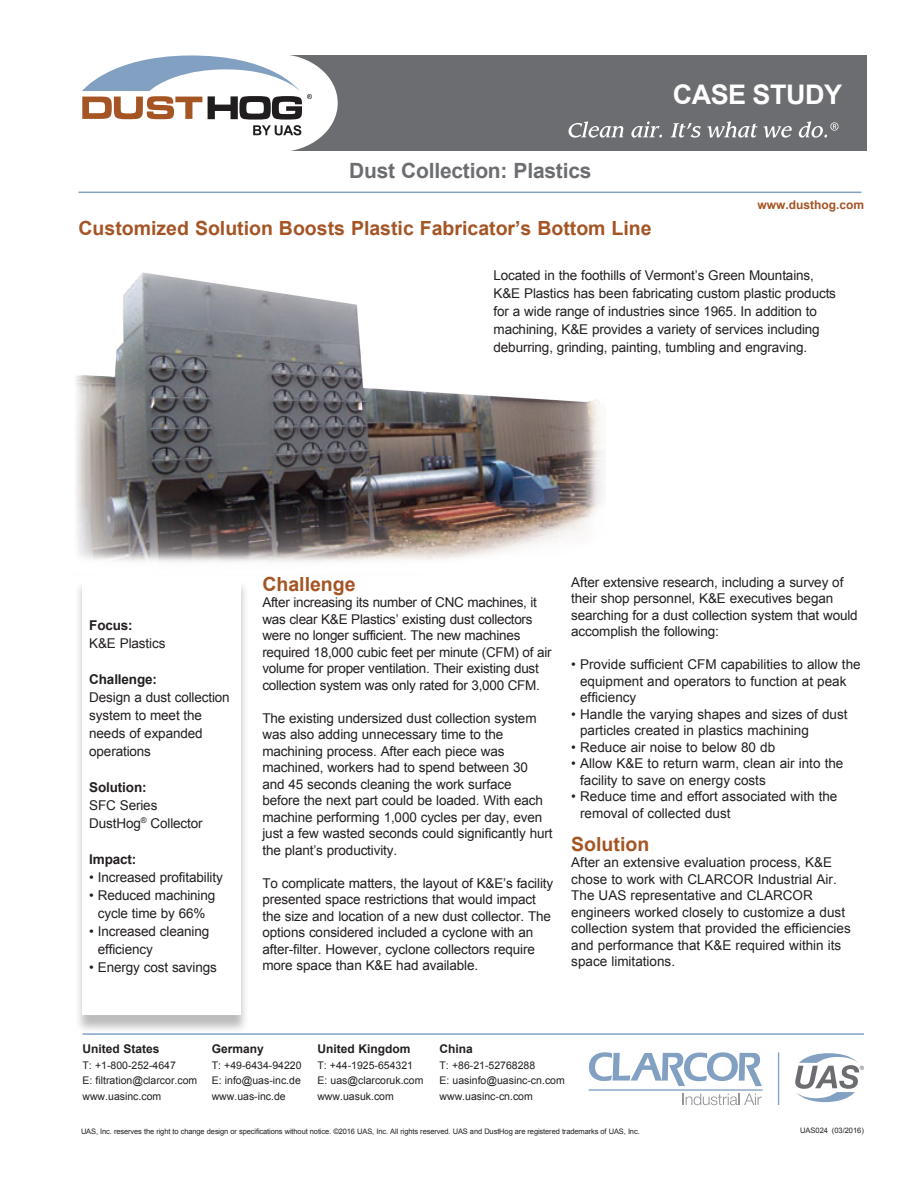
<style>
.page{position:relative;width:918px;height:1188px;background:#fff}
.page>*{position:absolute;margin:0;border:0;box-sizing:border-box;transform-origin:0 0}
.t1{font:700 27px "Arial";letter-spacing:-.02em;color:#fff}
.Product_Service_Name{font:700 21px "Arial";letter-spacing:-.01em;color:#6c6d70}
.Level_1_header{font:700 19.5px "Arial";color:#a55424}
.Level_1_header-2{font:13.5px/16.5px "Arial";letter-spacing:-.01em;color:#231f20}
.Level_1_header-3{font:700 13.5px "Arial";letter-spacing:-.01em;color:#231f20}
.Body{font:700 12px "Arial";color:#231f20}
.Level_1_header-4{font:700 12px "Arial";color:#a55424}
.Body-2{font:10.5px "Arial";color:#231f20}
.t2{font:7.5px "Arial";letter-spacing:-.015em;color:#231f20}
</style>
<div class="page">
<img style="left:75px;top:272px;width:531px;height:290px">
<hr style="left:79px;top:192px;width:783px;height:1px;background:#82a0c2">
<hr style="left:82px;top:1033px;width:782px;height:2px;background:#82a0c2">
<div style="left:153px;top:55px;width:714px;height:96px;background:#6c6d70"></div>
<svg style="left:569px;top:121px;width:54px;height:17px"></svg>
<svg style="left:631px;top:121px;width:31px;height:17px"></svg>
<svg style="left:671px;top:123px;width:30px;height:15px"></svg>
<svg style="left:707px;top:121px;width:85px;height:17px"></svg>
<svg style="left:799px;top:121px;width:40px;height:17px"></svg>
<div style="left:217px;top:54px;width:121px;height:98px;background:#fff;border-radius:50%"></div>
<div style="left:118px;top:55px;width:159px;height:97px;background:#fff"></div>
<svg style="left:82px;top:56px;width:230px;height:79px"></svg>
<svg style="left:683px;top:1094px;width:79px;height:11px"></svg>
<svg style="left:589px;top:1052px;width:173px;height:34px"></svg>
<hr style="left:589px;top:1089px;width:174px;height:2px;background:#82a0c2">
<hr style="left:778px;top:1052px;width:1px;height:53px;background:#82a0c2">
<svg style="left:795px;top:1053px;width:69px;height:49px"></svg>
<div style="left:74px;top:579px;width:175px;height:455px;background:#231f20;opacity:.3"></div>
<div style="left:82px;top:577px;width:159px;height:438px;background:#fff"></div>
<p class="t1" style="left:673px;top:76px;width:171px">CASE STUDY</p>
<p class="Product_Service_Name" style="left:349px;top:157px;width:244px">Dust Collection: Plastics</p>
<p class="Level_1_header" style="left:79px;top:215px;width:575px">Customized Solution Boosts Plastic Fabricator’s Bottom Line</p>
<p class="Level_1_header-4" style="left:757px;top:196px;width:108px">www.dusthog.com</p>
<p class="Level_1_header-2" style="left:494px;top:266px;width:344px;line-height:18px">Located in the foothills of Vermont’s Green Mountains, K&amp;E Plastics has been fabricating custom plastic products for a wide range of industries since 1965. In addition to machining, K&amp;E provides a variety of services including deburring, grinding, painting, tumbling and engraving.</p>
<p class="Level_1_header-3" style="left:89px;top:616px;width:45px">Focus:</p>
<p class="Level_1_header-2" style="left:89px;top:635px;width:78px">K&amp;E Plastics</p>
<p class="Level_1_header-3" style="left:89px;top:670px;width:69px">Challenge:</p>
<p class="Level_1_header-2" style="left:89px;top:688px;width:142px;line-height:18px">Design a dust collection system to meet the needs of expanded operations</p>
<p class="Level_1_header-3" style="left:89px;top:778px;width:59px">Solution:</p>
<p class="Level_1_header-2" style="left:89px;top:797px;width:70px">SFC Series</p>
<p class="Level_1_header-2" style="left:89px;top:815px;width:115px">DustHog<sup>®</sup> Collector</p>
<p class="Level_1_header-3" style="left:89px;top:850px;width:49px">Impact:</p>
<p class="Level_1_header-2" style="left:89px;top:869px;width:135px">• Increased profitability</p>
<p class="Level_1_header-2" style="left:89px;top:886px;width:128px;line-height:18px;text-align:center">• Reduced machining cycle time by 66%</p>
<p class="Level_1_header-2" style="left:98px;top:922px;width:113px;line-height:18px;text-indent:-9px">• Increased cleaning efficiency</p>
<p class="Level_1_header-2" style="left:89px;top:959px;width:129px">• Energy cost savings</p>
<p class="Level_1_header" style="left:262px;top:571px;width:95px">Challenge</p>
<p class="Level_1_header-2" style="left:262px;top:595px;width:291px">After increasing its number of CNC machines, it was clear K&amp;E Plastics’ existing dust collectors were no longer sufficient. The new machines required 18,000 cubic feet per minute (CFM) of air volume for proper ventilation. Their existing dust collection system was only rated for 3,000 CFM.</p>
<p class="Level_1_header-2" style="left:262px;top:710px;width:292px">The existing undersized dust collection system was also adding unnecessary time to the machining process. After each piece was machined, workers had to spend between 30 and 45 seconds cleaning the work surface<br>before the next part could be loaded. With each machine performing 1,000 cycles per day, even just a few wasted seconds could significantly hurt the plant’s productivity.</p>
<p class="Level_1_header-2" style="left:262px;top:875px;width:292px">To complicate matters, the layout of K&amp;E’s facility presented space restrictions that would impact the size and location of a new dust collector. The options considered included a cyclone with an after-filter. However, cyclone collectors require more space than K&amp;E had available.</p>
<p class="Level_1_header-2" style="left:571px;top:574px;width:288px">After extensive research, including a survey of their shop personnel, K&amp;E executives began searching for a dust collection system that would accomplish the following:</p>
<p class="Level_1_header-2" style="left:580px;top:656px;width:282px;text-indent:-9px">• Provide sufficient CFM capabilities to allow the equipment and operators to function at peak efficiency</p>
<p class="Level_1_header-2" style="left:580px;top:706px;width:269px;text-indent:-9px">• Handle the varying shapes and sizes of dust particles created in plastics machining</p>
<p class="Level_1_header-2" style="left:571px;top:739px;width:205px">• Reduce air noise to below 80 db</p>
<p class="Level_1_header-2" style="left:580px;top:755px;width:265px;text-indent:-9px">• Allow K&amp;E to return warm, clean air into the facility to save on energy costs</p>
<p class="Level_1_header-2" style="left:580px;top:788px;width:259px;text-indent:-9px">• Reduce time and effort associated with the removal of collected dust</p>
<p class="Level_1_header" style="left:571px;top:831px;width:80px">Solution</p>
<p class="Level_1_header-2" style="left:571px;top:854px;width:281px">After an extensive evaluation process, K&amp;E chose to work with CLARCOR Industrial Air.<br>The UAS representative and CLARCOR engineers worked closely to customize a dust collection system that provided the efficiencies and performance that K&amp;E required within its space limitations.</p>
<p class="Body" style="left:82px;top:1041px;width:79px">United States</p>
<p class="Body-2" style="left:82px;top:1058px;width:95px">T: +1-800-252-4647</p>
<p class="Body-2" style="left:82px;top:1074px;width:116px">E: filtration@clarcor.com</p>
<p class="Body-2" style="left:82px;top:1089px;width:80px">www.uasinc.com</p>
<p class="Body" style="left:212px;top:1041px;width:54px">Germany</p>
<p class="Body-2" style="left:212px;top:1058px;width:91px">T: +49-6434-94220</p>
<p class="Body-2" style="left:212px;top:1074px;width:91px">E: info@uas-inc.de</p>
<p class="Body-2" style="left:212px;top:1089px;width:76px">www.uas-inc.de</p>
<p class="Body" style="left:317px;top:1041px;width:94px">United Kingdom</p>
<p class="Body-2" style="left:317px;top:1058px;width:97px">T: +44-1925-654321</p>
<p class="Body-2" style="left:317px;top:1074px;width:108px">E: uas@clarcoruk.com</p>
<p class="Body-2" style="left:317px;top:1089px;width:78px">www.uasuk.com</p>
<p class="Body" style="left:440px;top:1041px;width:35px">China</p>
<p class="Body-2" style="left:440px;top:1058px;width:97px">T: +86-21-52768288</p>
<p class="Body-2" style="left:440px;top:1074px;width:127px">E: uasinfo@uasinc-cn.com</p>
<p class="Body-2" style="left:440px;top:1089px;width:95px">www.uasinc-cn.com</p>
<p class="t2" style="left:81px;top:1126px;width:560px">UAS, Inc. reserves the right to change design or specifications without notice. ©2016 UAS, Inc. All rights reserved. UAS and DustHog are registered trademarks of UAS, Inc.</p>
<p class="t2" style="left:800px;top:1125px;width:65px">UAS024 (03/2016)</p>
</div>
